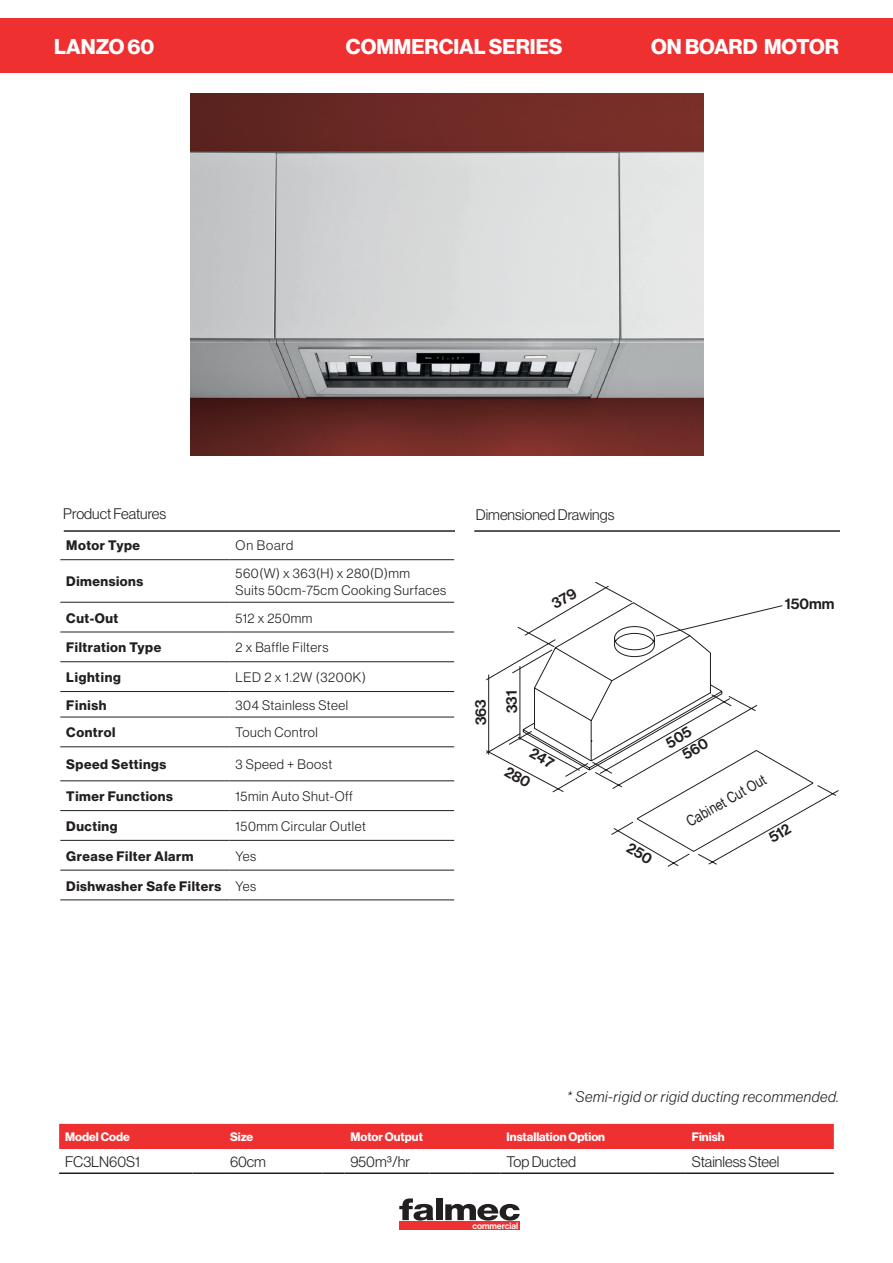
<style>
.page{position:relative;width:893px;height:1263px;background:#fff}
.page>*{position:absolute;margin:0;border:0;box-sizing:border-box;transform-origin:0 0}
.t1{font:700 21px "Haas Grot Disp 75";color:#fff}
.t2{font:15.15px "Arial Narrow";color:#231f20}
.t3{font:500 15.15px/31.2px "Haas Grot Disp 65";color:#231f20}
.t4{font:300 15px "Haas Grot Disp 45";color:#231f20}
.t5{font:italic 300 15px "Haas Grot Disp 46";letter-spacing:.04em;color:#231f20}
.t6{font:300 13.5px/16.2px "Haas Grot Disp 45";letter-spacing:.04em;color:#231f20}
.t7{font:700 13.5px "Haas Grot Disp 75";letter-spacing:.04em;color:#231f20}
.t8{font:700 12px "Haas Grot Disp 75";color:#fff}
.t9{font:500 8.85px "Haas Grot Disp 65";color:#fff}
.s1{font-family:"Haas Grot Disp 45";font-weight:300}
</style>
<div class="page">
<div style="left:0;top:19px;width:893px;height:54px;background:#ee3031"></div>
<img style="left:190px;top:94px;width:513px;height:361px">
<hr style="left:60px;top:559px;width:170px;height:1px;background:#231f20">
<hr style="left:230px;top:559px;width:224px;height:1px;background:#231f20">
<hr style="left:60px;top:602px;width:170px;height:1px;background:#231f20">
<hr style="left:230px;top:602px;width:224px;height:1px;background:#231f20">
<hr style="left:60px;top:632px;width:170px;height:1px;background:#231f20">
<hr style="left:230px;top:632px;width:224px;height:1px;background:#231f20">
<hr style="left:60px;top:661px;width:170px;height:1px;background:#231f20">
<hr style="left:230px;top:661px;width:224px;height:1px;background:#231f20">
<hr style="left:60px;top:691px;width:170px;height:1px;background:#231f20">
<hr style="left:230px;top:691px;width:224px;height:1px;background:#231f20">
<hr style="left:60px;top:717px;width:170px;height:1px;background:#231f20">
<hr style="left:230px;top:717px;width:224px;height:1px;background:#231f20">
<hr style="left:60px;top:746px;width:170px;height:1px;background:#231f20">
<hr style="left:230px;top:746px;width:224px;height:1px;background:#231f20">
<hr style="left:60px;top:780px;width:170px;height:1px;background:#231f20">
<hr style="left:230px;top:780px;width:224px;height:1px;background:#231f20">
<hr style="left:60px;top:810px;width:170px;height:1px;background:#231f20">
<hr style="left:230px;top:810px;width:224px;height:1px;background:#231f20">
<hr style="left:60px;top:840px;width:170px;height:1px;background:#231f20">
<hr style="left:230px;top:840px;width:224px;height:1px;background:#231f20">
<hr style="left:60px;top:870px;width:170px;height:1px;background:#231f20">
<hr style="left:230px;top:870px;width:224px;height:1px;background:#231f20">
<hr style="left:60px;top:899px;width:170px;height:1px;background:#231f20">
<hr style="left:230px;top:899px;width:224px;height:1px;background:#231f20">
<hr style="left:64px;top:530px;width:391px;height:2px;background:#231f20">
<svg style="left:552px;top:765px;width:261px;height:87px"></svg>
<div style="left:59px;top:1124px;width:775px;height:25px;background:#ee3031"></div>
<hr style="left:59px;top:1172px;width:134px;height:2px;background:#231f20">
<hr style="left:193px;top:1172px;width:31px;height:2px;background:#231f20">
<hr style="left:224px;top:1172px;width:98px;height:2px;background:#231f20">
<hr style="left:322px;top:1172px;width:22px;height:2px;background:#231f20">
<hr style="left:344px;top:1172px;width:86px;height:2px;background:#231f20">
<hr style="left:430px;top:1172px;width:41px;height:2px;background:#231f20">
<hr style="left:471px;top:1172px;width:30px;height:2px;background:#231f20">
<hr style="left:501px;top:1172px;width:150px;height:2px;background:#231f20">
<hr style="left:651px;top:1172px;width:35px;height:2px;background:#231f20">
<hr style="left:686px;top:1172px;width:148px;height:2px;background:#231f20">
<hr style="left:474px;top:530px;width:366px;height:2px;background:#231f20">
<svg style="left:399px;top:1198px;width:34px;height:22px"></svg>
<div style="left:436px;top:1198px;width:6px;height:22px;background:#231f20"></div>
<svg style="left:445px;top:1204px;width:75px;height:16px"></svg>
<div style="left:399px;top:1221px;width:121px;height:9px;background:#ee3032"></div>
<svg style="left:767px;top:822px;width:25px;height:21px"></svg>
<svg style="left:626px;top:842px;width:27px;height:10px"></svg>
<svg style="left:486px;top:582px;width:297px;height:206px"></svg>
<h1 class="t1" style="left:54px;top:34px;width:102px">LANZO 60</h1>
<h1 class="t1" style="left:346px;top:34px;width:218px">COMMERCIAL SERIES</h1>
<h1 class="t1" style="left:651px;top:34px;width:189px">ON BOARD MOTOR</h1>
<p class="t4" style="left:63px;top:505px;width:105px">Product Features</p>
<p class="t7" style="left:66px;top:538px;width:75px">Motor Type</p>
<p class="t6" style="left:236px;top:537px;width:59px">On Board</p>
<p class="t7" style="left:66px;top:574px;width:78px">Dimensions</p>
<p class="t6" style="left:236px;top:565px;width:212px">560(W) x 363(H) x 280(D)mm<br>Suits 50cm-75cm Cooking Surfaces</p>
<p class="t7" style="left:66px;top:610px;width:54px">Cut-Out</p>
<p class="t6" style="left:236px;top:610px;width:78px">512 x 250mm</p>
<p class="t7" style="left:66px;top:640px;width:96px">Filtration Type</p>
<p class="t6" style="left:236px;top:639px;width:94px">2 x Baffle Filters</p>
<p class="t7" style="left:66px;top:669px;width:56px">Lighting</p>
<p class="t6" style="left:236px;top:669px;width:132px">LED 2 x 1.2W (3200K)</p>
<p class="t7" style="left:66px;top:697px;width:42px">Finish</p>
<p class="t6" style="left:236px;top:697px;width:114px">304 Stainless Steel</p>
<p class="t7" style="left:66px;top:725px;width:51px">Control</p>
<p class="t6" style="left:236px;top:725px;width:84px">Touch Control</p>
<p class="t7" style="left:66px;top:757px;width:102px">Speed Settings</p>
<p class="t6" style="left:236px;top:756px;width:98px">3 Speed + Boost</p>
<p class="t7" style="left:66px;top:789px;width:108px">Timer Functions</p>
<p class="t6" style="left:236px;top:788px;width:119px">15min Auto Shut-Off</p>
<p class="t7" style="left:66px;top:818px;width:53px">Ducting</p>
<p class="t6" style="left:236px;top:818px;width:132px">150mm Circular Outlet</p>
<p class="t7" style="left:66px;top:848px;width:129px">Grease Filter Alarm</p>
<p class="t6" style="left:236px;top:848px;width:22px">Yes</p>
<p class="t7" style="left:66px;top:878px;width:191px">Dishwasher Safe Filters <span class="s1">Yes</span></p>
<p class="t4" style="left:476px;top:507px;width:140px">Dimensioned Drawings</p>
<p class="t3" style="left:465px;top:714px;width:25px;text-indent:-12px;rotate:-91deg">363<br>331</p>
<p class="t3" style="left:785px;top:589px;width:51px">150mm</p>
<p class="t2" style="left:682px;top:813px;width:91px;rotate:-30deg">Cabinet Cut Out</p>
<p class="t5" style="left:567px;top:1088px;width:274px">* Semi-rigid or rigid ducting recommended.</p>
<p class="t8" style="left:65px;top:1130px;width:66px">Model Code</p>
<p class="t8" style="left:230px;top:1130px;width:25px">Size</p>
<p class="t8" style="left:350px;top:1130px;width:74px">Motor Output</p>
<p class="t8" style="left:507px;top:1130px;width:100px">Installation Option</p>
<p class="t8" style="left:692px;top:1130px;width:34px">Finish</p>
<p class="t4" style="left:65px;top:1153px;width:76px">FC3LN60S1</p>
<p class="t4" style="left:230px;top:1153px;width:38px">60cm</p>
<p class="t4" style="left:350px;top:1153px;width:61px">950m3/hr</p>
<p class="t4" style="left:507px;top:1153px;width:71px">Top Ducted</p>
<p class="t4" style="left:692px;top:1153px;width:89px">Stainless Steel</p>
<p class="t9" style="left:472px;top:1220px;width:47px">commercial</p>
</div>
